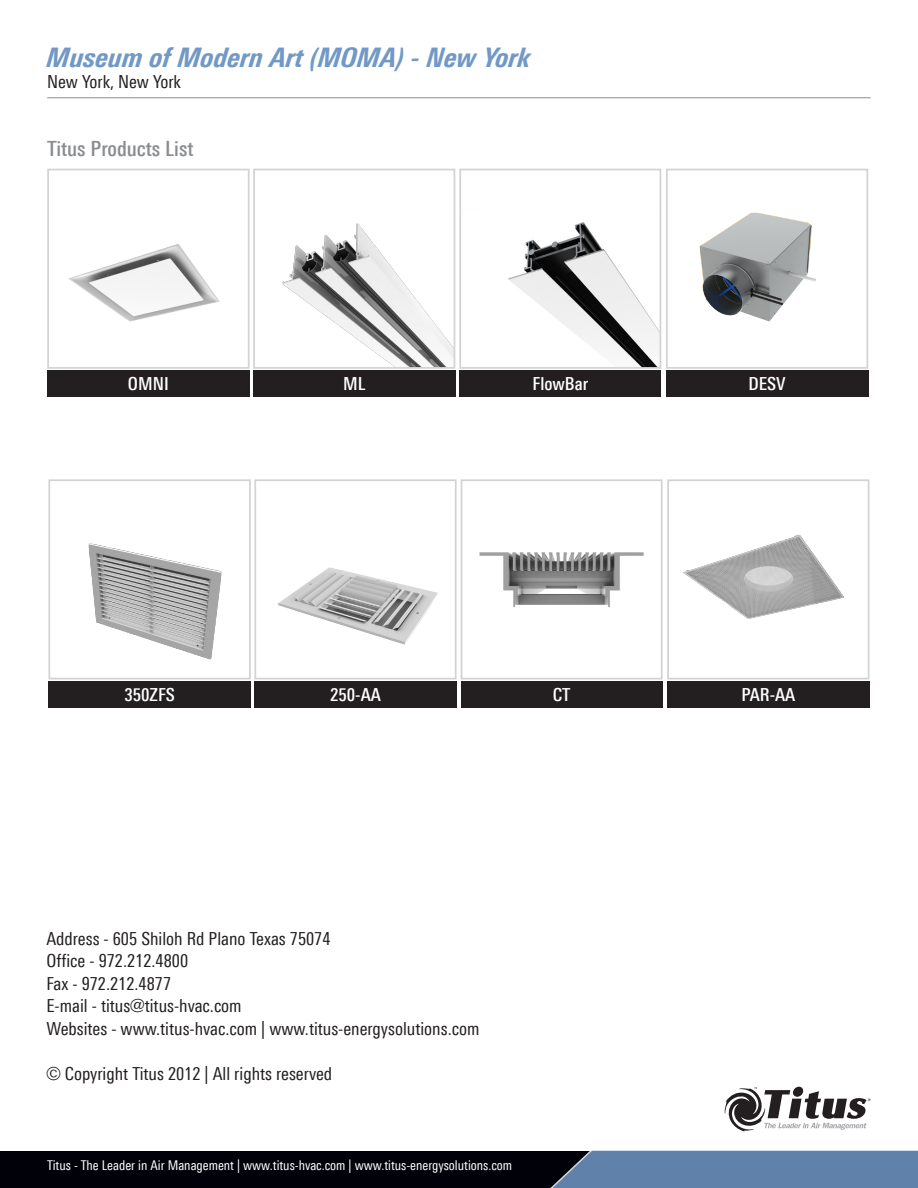
<style>
.page{position:relative;width:918px;height:1188px;background:#fff}
.page>*{position:absolute;margin:0;border:0;box-sizing:border-box;transform-origin:0 0}
.t1{font:italic 800 condensed 27px "LT Univers";color:#7299c6}
.t2{font:500 condensed 21px "LT Univers";color:#8a8c8f}
.t3{font:condensed 18px "LT Univers";color:#231f20}
.Figure_Title{font:500 condensed 18px "LT Univers";color:#fff}
.t4{font:condensed 13.5px "LT Univers";color:#fff}
</style>
<div class="page">
<hr style="left:47px;top:98px;width:824px;height:1px;background:#8a8c8f">
<img style="left:68px;top:244px;width:152px;height:78px">
<div style="left:47px;top:169px;width:203px;height:200px;border:2px solid #d1d2d4"></div>
<img style="left:282px;top:223px;width:170px;height:143px">
<div style="left:253px;top:169px;width:202px;height:200px;border:2px solid #d1d2d4"></div>
<img style="left:508px;top:222px;width:150px;height:144px">
<div style="left:459px;top:169px;width:202px;height:200px;border:2px solid #d1d2d4"></div>
<img style="left:699px;top:212px;width:117px;height:110px">
<div style="left:666px;top:169px;width:202px;height:200px;border:2px solid #d1d2d4"></div>
<div style="left:47px;top:370px;width:202px;height:27px;background:#231f20"></div>
<div style="left:253px;top:370px;width:202px;height:27px;background:#231f20"></div>
<div style="left:459px;top:370px;width:202px;height:27px;background:#231f20"></div>
<div style="left:666px;top:371px;width:202px;height:26px;background:#231f20"></div>
<img style="left:88px;top:543px;width:134px;height:117px">
<div style="left:48px;top:479px;width:203px;height:200px;border:2px solid #d1d2d4"></div>
<img style="left:278px;top:567px;width:160px;height:78px">
<div style="left:254px;top:479px;width:203px;height:200px;border:2px solid #d1d2d4"></div>
<img style="left:479px;top:552px;width:165px;height:55px">
<div style="left:461px;top:479px;width:202px;height:200px;border:2px solid #d1d2d4"></div>
<img style="left:683px;top:534px;width:161px;height:85px">
<div style="left:667px;top:479px;width:202px;height:200px;border:2px solid #d1d2d4"></div>
<div style="left:49px;top:681px;width:202px;height:27px;background:#231f20"></div>
<div style="left:254px;top:681px;width:203px;height:27px;background:#231f20"></div>
<div style="left:461px;top:681px;width:202px;height:27px;background:#231f20"></div>
<div style="left:667px;top:681px;width:203px;height:27px;background:#231f20"></div>
<hr style="left:0;top:1151px;width:918px;height:1px;background:#7299c6">
<svg style="left:724px;top:1086px;width:147px;height:46px"></svg>
<div style="left:0;top:1152px;width:918px;height:36px;background:#010209"></div>
<svg style="left:485px;top:1150px;width:433px;height:38px"></svg>
<p class="t1" style="left:47px;top:41px;width:485px">Museum of Modern Art (MOMA) - New York</p>
<p class="t3" style="left:47px;top:71px;width:135px">New York, New York</p>
<p class="t2" style="left:47px;top:136px;width:148px">Titus Products List</p>
<p class="Figure_Title" style="left:128px;top:373px;width:42px">OMNI</p>
<p class="Figure_Title" style="left:343px;top:373px;width:24px">ML</p>
<p class="Figure_Title" style="left:533px;top:373px;width:57px">FlowBar</p>
<p class="Figure_Title" style="left:748px;top:373px;width:39px">DESV</p>
<p class="Figure_Title" style="left:124px;top:684px;width:52px">350ZFS</p>
<p class="Figure_Title" style="left:330px;top:684px;width:52px">250-AA</p>
<p class="Figure_Title" style="left:553px;top:684px;width:19px">CT</p>
<p class="Figure_Title" style="left:741px;top:684px;width:55px">PAR-AA</p>
<p class="t3" style="left:46px;top:928px;width:286px">Address - 605 Shiloh Rd Plano Texas 75074</p>
<p class="t3" style="left:46px;top:950px;width:143px">Office - 972.212.4800</p>
<p class="t3" style="left:46px;top:973px;width:126px">Fax - 972.212.4877</p>
<p class="t3" style="left:46px;top:995px;width:197px">E-mail - titus@titus-hvac.com</p>
<p class="t3" style="left:46px;top:1018px;width:435px">Websites - www.titus-hvac.com | www.titus-energysolutions.com</p>
<p class="t3" style="left:46px;top:1063px;width:287px">© Copyright Titus 2012 | All rights reserved</p>
<p class="t4" style="left:47px;top:1157px;width:467px">Titus - The Leader in Air Management | www.titus-hvac.com | www.titus-energysolutions.com</p>
</div>
